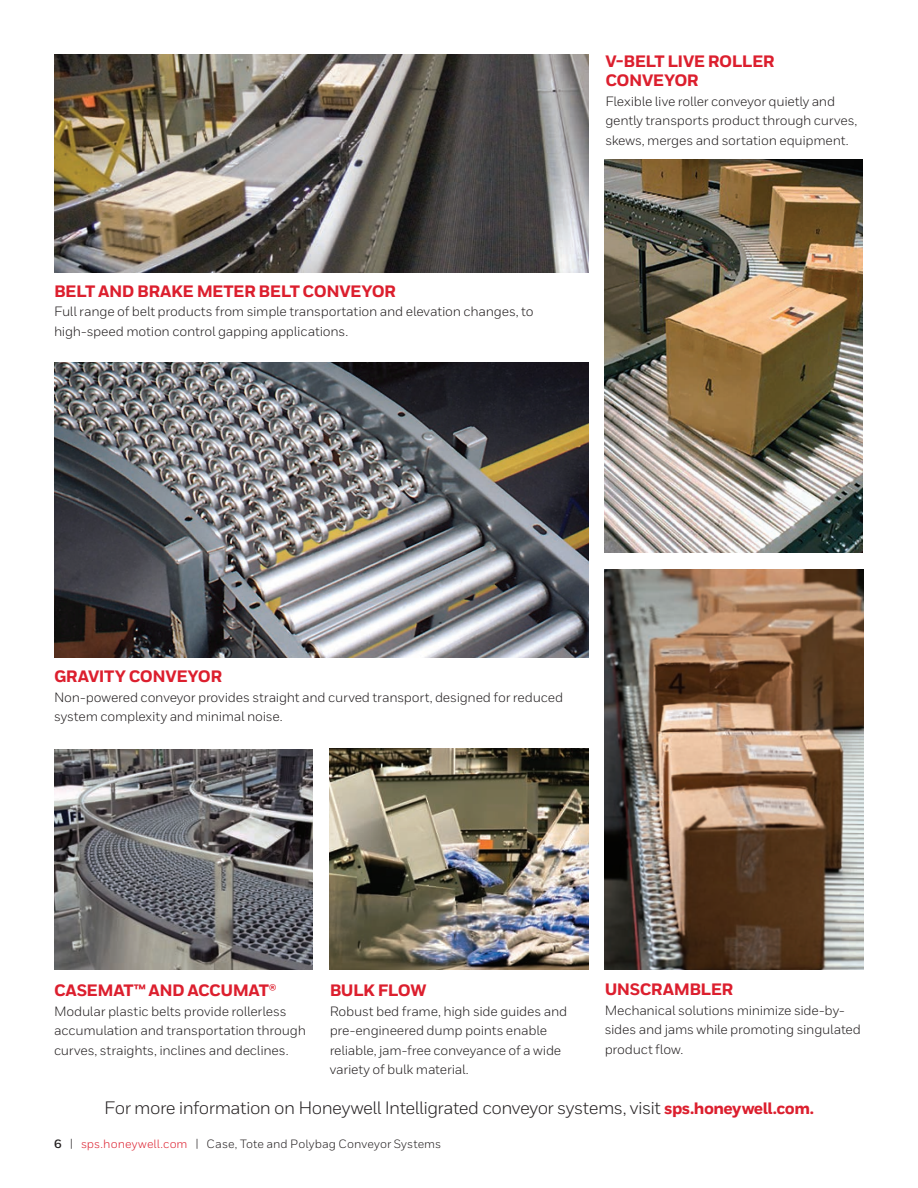
<style>
.page{position:relative;width:918px;height:1188px;background:#fff}
.page>*{position:absolute;margin:0;border:0;box-sizing:border-box;transform-origin:0 0}
._10_Inside__Body_Tex{font:18px "Honeywell Sans";letter-spacing:-.03em;color:#231f20}
._09_Inside__Body_Hea{font:800 16.5px/19.5px "Honeywell Sans";letter-spacing:-.03em;color:#dc1f2e}
._10_Inside__Body_Tex-2{font:13.5px/19.5px "Honeywell Sans";letter-spacing:-.015em;color:#231f20}
.t1{font:12px "Honeywell Sans";letter-spacing:.005em;color:#231f20}
.s1{font-weight:800;font-size:16.5px;color:#dc1f2e}
.s2{font-weight:700}
.s3{color:#dc1f2e}
</style>
<div class="page">
<img style="left:54px;top:54px;width:534px;height:219px">
<img style="left:54px;top:362px;width:534px;height:296px">
<img style="left:330px;top:748px;width:258px;height:221px">
<img style="left:54px;top:749px;width:259px;height:220px">
<img style="left:604px;top:160px;width:259px;height:393px">
<img style="left:605px;top:570px;width:259px;height:400px">
<p class="_09_Inside__Body_Hea" style="left:54px;top:282px;width:344px">BELT AND BRAKE METER BELT CONVEYOR</p>
<p class="_10_Inside__Body_Tex-2" style="left:54px;top:302px;width:481px">Full range of belt products from simple transportation and elevation changes, to high-speed motion control gapping applications.</p>
<p class="_09_Inside__Body_Hea" style="left:605px;top:52px;width:171px">V-BELT LIVE ROLLER<br>CONVEYOR</p>
<p class="_10_Inside__Body_Tex-2" style="left:605px;top:91px;width:254px">Flexible live roller conveyor quietly and gently transports product through curves, skews, merges and sortation equipment.</p>
<p class="_09_Inside__Body_Hea" style="left:54px;top:667px;width:170px">GRAVITY CONVEYOR</p>
<p class="_10_Inside__Body_Tex-2" style="left:54px;top:687px;width:511px">Non-powered conveyor provides straight and curved transport, designed for reduced system complexity and minimal noise.</p>
<p class="_09_Inside__Body_Hea" style="left:54px;top:981px;width:224px">CASEMAT™ AND ACCUMAT®</p>
<p class="_10_Inside__Body_Tex-2" style="left:54px;top:1001px;width:254px">Modular plastic belts provide rollerless accumulation and transportation through curves, straights, inclines and declines.</p>
<p class="_09_Inside__Body_Hea" style="left:330px;top:981px;width:98px">BULK FLOW</p>
<p class="_10_Inside__Body_Tex-2" style="left:330px;top:1001px;width:239px">Robust bed frame, high side guides and pre-engineered dump points enable reliable, jam-free conveyance of a wide variety of bulk material.</p>
<p class="_09_Inside__Body_Hea" style="left:605px;top:980px;width:130px">UNSCRAMBLER</p>
<p class="_10_Inside__Body_Tex-2" style="left:605px;top:1000px;width:258px">Mechanical solutions minimize side-by&shy;sides and jams while promoting singulated product flow.</p>
<p class="_10_Inside__Body_Tex" style="left:104px;top:1097px;width:711px">For more information on Honeywell Intelligrated conveyor systems, visit <span class="s1">sps.honeywell.com.</span></p>
<p class="t1" style="left:54px;top:1136px;width:389px"><span class="s2">6</span> | <span class="s3">sps.honeywell.com</span> | Case, Tote and Polybag Conveyor Systems</p>
</div>
